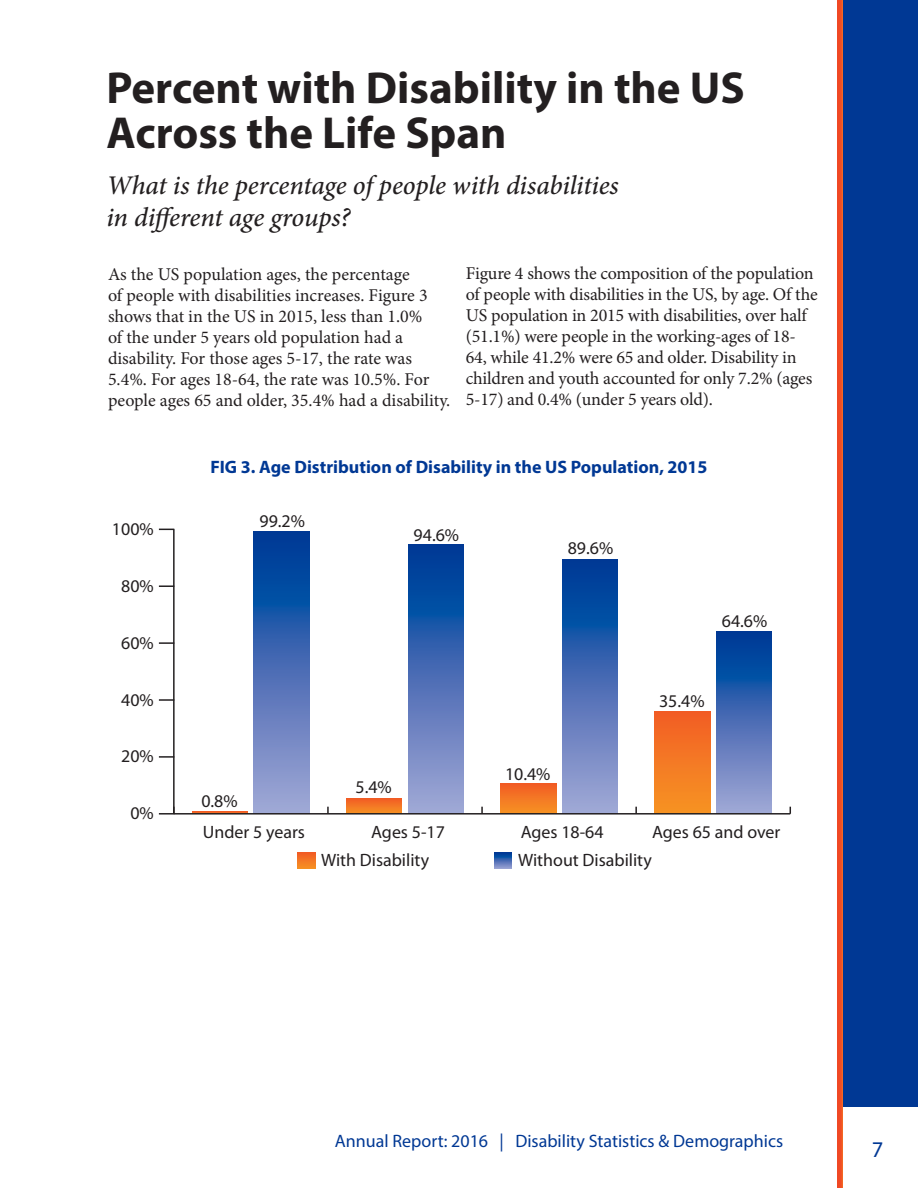
<style>
.page{position:relative;width:918px;height:1188px;background:#fff}
.page>*{position:absolute;margin:0;border:0;box-sizing:border-box;transform-origin:0 0}
.t1{font:700 45px/45px "Myriad Pro";color:#231f20}
.t2{font:italic 500 27px "Minion Pro";letter-spacing:-.01em;color:#231f20}
.t3{font:22.5px "Myriad Pro";color:#003894}
.t4{font:18px/21px "Minion Pro";letter-spacing:-.01em;color:#231f20}
.t5{font:700 18px "Myriad Pro";color:#003894}
.t6{font:18px "Myriad Pro";color:#003894}
.t7{font:17.85px "Myriad Pro";color:#231f20}
</style>
<div class="page">
<div style="left:837px;top:0;width:81px;height:1188px;background:#003894"></div>
<div style="left:842px;top:1107px;width:76px;height:81px;background:#fff"></div>
<div style="left:837px;top:0;width:6px;height:1188px;background:#f04a24"></div>
<svg style="left:494px;top:853px;width:18px;height:16px"></svg>
<svg style="left:254px;top:532px;width:55px;height:281px;background:#476eb5"></svg>
<svg style="left:408px;top:545px;width:56px;height:268px;background:#476eb5"></svg>
<svg style="left:562px;top:559px;width:56px;height:254px;background:#476eb5"></svg>
<svg style="left:716px;top:632px;width:56px;height:181px;background:#476eb5"></svg>
<svg style="left:297px;top:853px;width:19px;height:16px"></svg>
<hr style="left:192px;top:812px;width:56px;height:2px;background:#f36824">
<svg style="left:346px;top:798px;width:56px;height:15px"></svg>
<div style="left:501px;top:784px;width:55px;height:30px;background:linear-gradient(to bottom,#f25e25,#f69223)"></div>
<div style="left:655px;top:711px;width:55px;height:103px;background:linear-gradient(to bottom,#f25d25,#f69423)"></div>
<hr style="left:174px;top:813px;width:616px;height:2px;background:#231f20">
<svg style="left:327px;top:807px;width:2px;height:6px"></svg>
<svg style="left:481px;top:807px;width:2px;height:6px"></svg>
<svg style="left:635px;top:807px;width:2px;height:6px"></svg>
<hr style="left:173px;top:529px;width:2px;height:285px;background:#231f20">
<svg style="left:159px;top:807px;width:16px;height:8px"></svg>
<svg style="left:159px;top:756px;width:14px;height:2px"></svg>
<svg style="left:159px;top:699px;width:14px;height:2px"></svg>
<svg style="left:159px;top:642px;width:14px;height:2px"></svg>
<svg style="left:159px;top:585px;width:14px;height:2px"></svg>
<svg style="left:159px;top:529px;width:14px;height:1px"></svg>
<p class="t1" style="left:106px;top:64px;width:640px">Percent with Disability in the US<br>Across the Life Span</p>
<p class="t2" style="left:106px;top:166px;width:514px">What is the percentage of people with disabilities</p>
<p class="t2" style="left:106px;top:199px;width:245px">in different age groups?</p>
<p class="t4" style="left:108px;top:264px;width:344px">As the US population ages, the percentage<br>of people with disabilities increases. Figure 3 shows that in the US in 2015, less than 1.0%<br>of the under 5 years old population had a disability. For those ages 5-17, the rate was 5.4%. For ages 18-64, the rate was 10.5%. For people ages 65 and older, 35.4% had a disability.</p>
<p class="t4" style="left:466px;top:263px;width:353px">Figure 4 shows the composition of the population of people with disabilities in the US, by age. Of the US population in 2015 with disabilities, over half (51.1%) were people in the working-ages of 18- 64, while 41.2% were 65 and older. Disability in children and youth accounted for only 7.2% (ages 5-17) and 0.4% (under 5 years old).</p>
<p class="t7" style="left:112px;top:519px;width:43px">100%</p>
<p class="t7" style="left:121px;top:576px;width:34px">80%</p>
<p class="t7" style="left:121px;top:633px;width:34px">60%</p>
<p class="t7" style="left:121px;top:690px;width:34px">40%</p>
<p class="t7" style="left:121px;top:747px;width:34px">20%</p>
<p class="t7" style="left:130px;top:804px;width:25px">0%</p>
<p class="t5" style="left:210px;top:455px;width:499px">FIG 3. Age Distribution of Disability in the US Population, 2015</p>
<p class="t7" style="left:260px;top:511px;width:47px">99.2%</p>
<p class="t7" style="left:201px;top:791px;width:38px">0.8%</p>
<p class="t7" style="left:414px;top:525px;width:47px">94.6%</p>
<p class="t7" style="left:356px;top:778px;width:38px">5.4%</p>
<p class="t7" style="left:568px;top:538px;width:47px">89.6%</p>
<p class="t7" style="left:505px;top:764px;width:47px">10.4%</p>
<p class="t7" style="left:722px;top:611px;width:47px">64.6%</p>
<p class="t7" style="left:659px;top:691px;width:47px">35.4%</p>
<p class="t7" style="left:203px;top:823px;width:104px">Under 5 years</p>
<p class="t7" style="left:371px;top:823px;width:75px">Ages 5-17</p>
<p class="t7" style="left:521px;top:823px;width:84px">Ages 18-64</p>
<p class="t7" style="left:652px;top:823px;width:130px">Ages 65 and over</p>
<p class="t7" style="left:321px;top:850px;width:109px">With Disability</p>
<p class="t7" style="left:518px;top:850px;width:135px">Without Disability</p>
<p class="t6" style="left:335px;top:1130px;width:450px">Annual Report: 2016 | Disability Statistics &amp; Demographics</p>
<p class="t3" style="left:872px;top:1136px;width:13px">7</p>
</div>
